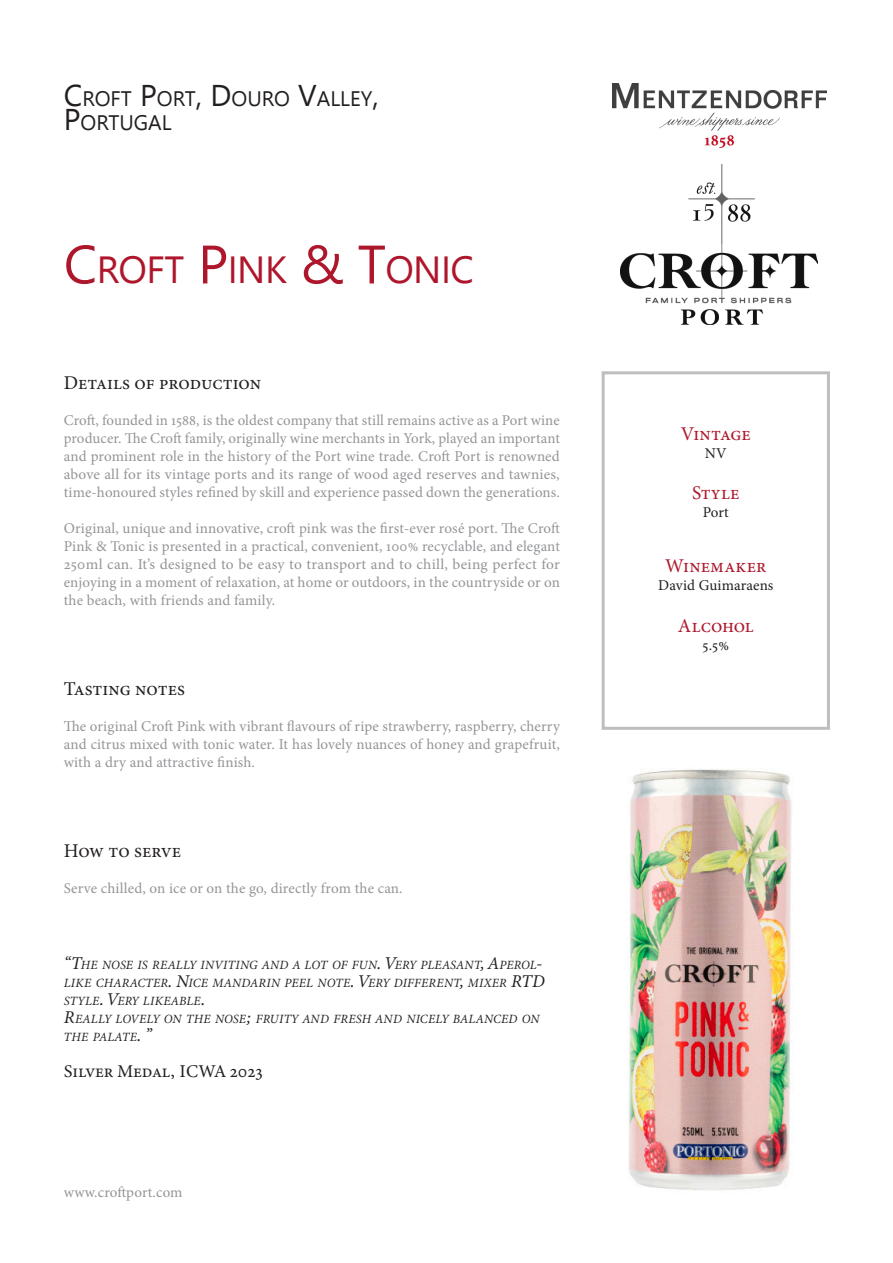
<style>
.page{position:relative;width:893px;height:1263px;background:#fff}
.page>*{position:absolute;margin:0;border:0;box-sizing:border-box;transform-origin:0 0}
._1_2_Wine_Name{font:37.8px "Leelawadee";letter-spacing:-.015em;color:#ae172b}
.t1{font:21px/24px "Leelawadee";color:#231f20}
._1_3_Taste_note_text{font:19.5px "Minion Pro";letter-spacing:-.005em;color:#231f20}
._2_0_More_info_Heade{font:19.5px "Minion Pro";letter-spacing:.005em;color:#ae172b}
._2_0_More_info_Heade-2{font:19.5px "Minion Pro";letter-spacing:-.025em;color:#ae172b}
._1_5_Press_quote_Bol{font:18px "Minion Variable Concept";letter-spacing:.005em;color:#231f20}
._1_0_Taste_note_main{font:15px/18px "Minion Pro";letter-spacing:.01em;color:#939598;text-align:justify}
._2_1_More_info_Heade{font:15px "Minion Pro";color:#231f20}
._1_4_Press_quote_ita{font:italic 12.6px/18px "Minion Variable Concept";letter-spacing:.02em;color:#231f20}
.s1{font-size:30px}
.s2{font-size:54px}
.s3{font-size:18px}
</style>
<div class="page">
<img style="left:612px;top:84px;width:215px;height:63px">
<div style="left:602px;top:371px;width:228px;height:359px;border:3px solid #bcbec0"></div>
<img style="left:621px;top:164px;width:197px;height:160px">
<img style="left:628px;top:769px;width:164px;height:421px">
<h2 class="t1" style="left:64px;top:87px;width:317px"><span class="s1">C</span>ROFT <span class="s1">P</span>ORT<span class="s1">, D</span>OURO <span class="s1">V</span>ALLEY<span class="s1">,<br>P</span>ORTUGAL</h2>
<p class="_1_2_Wine_Name" style="left:64px;top:248px;width:408px"><span class="s2">C</span>ROFT <span class="s2">P</span>INK <span class="s2">&amp; T</span>ONIC</p>
<p class="_1_3_Taste_note_text" style="left:64px;top:369px;width:199px">Details of production</p>
<p class="_1_0_Taste_note_main" style="left:64px;top:411px;width:498px">Croft, founded in 1588, is the oldest company that still remains active as a Port wine producer. The Croft family, originally wine merchants in York, played an important and prominent role in the history of the Port wine trade. Croft Port is renowned above all for its vintage ports and its range of wood aged reserves and tawnies, time-honoured styles refined by skill and experience passed down the generations.</p>
<p class="_1_0_Taste_note_main" style="left:64px;top:519px;width:498px">Original, unique and innovative, croft pink was the first-ever rosé port. The Croft Pink &amp; Tonic is presented in a practical, convenient, 100% recyclable, and elegant 250ml can. It’s designed to be easy to transport and to chill, being perfect for enjoying in a moment of relaxation, at home or outdoors, in the countryside or on the beach, with friends and family.</p>
<p class="_1_3_Taste_note_text" style="left:64px;top:675px;width:123px">Tasting notes</p>
<p class="_1_0_Taste_note_main" style="left:64px;top:717px;width:498px">The original Croft Pink with vibrant flavours of ripe strawberry, raspberry, cherry and citrus mixed with tonic water. It has lovely nuances of honey and grapefruit, with a dry and attractive finish.</p>
<p class="_1_3_Taste_note_text" style="left:64px;top:837px;width:119px">How to serve</p>
<p class="_1_0_Taste_note_main" style="left:64px;top:879px;width:340px">Serve chilled, on ice or on the go, directly from the can.</p>
<p class="_1_4_Press_quote_ita" style="left:64px;top:956px;width:482px"><span class="s3">“T</span>HE NOSE IS REALLY INVITING AND A LOT OF FUN<span class="s3">. V</span>ERY PLEASANT<span class="s3">, A</span>PEROL<span class="s3">-<br></span>LIKE CHARACTER<span class="s3">. N</span>ICE MANDARIN PEEL NOTE<span class="s3">. V</span>ERY DIFFERENT<span class="s3">,</span> MIXER <span class="s3">RTD<br></span>STYLE<span class="s3">. V</span>ERY LIKEABLE<span class="s3">.</span></p>
<p class="_1_4_Press_quote_ita" style="left:64px;top:1010px;width:477px"><span class="s3">R</span>EALLY LOVELY ON THE NOSE<span class="s3">;</span> FRUITY AND FRESH AND NICELY BALANCED ON<br>THE PALATE<span class="s3">. ”</span></p>
<p class="_1_5_Press_quote_Bol" style="left:64px;top:1059px;width:201px">Silver Medal, ICWA 2023</p>
<p class="_1_0_Taste_note_main" style="left:64px;top:1183px;width:120px">www.croftport.com</p>
<p class="_2_0_More_info_Heade-2" style="left:681px;top:420px;width:72px">Vintage</p>
<p class="_2_1_More_info_Heade" style="left:705px;top:443px;width:23px">NV</p>
<p class="_2_0_More_info_Heade" style="left:692px;top:480px;width:49px">Style</p>
<p class="_2_1_More_info_Heade" style="left:703px;top:502px;width:28px">Port</p>
<p class="_2_0_More_info_Heade" style="left:665px;top:553px;width:103px">Winemaker</p>
<p class="_2_1_More_info_Heade" style="left:658px;top:576px;width:117px">David Guimaraens</p>
<p class="_2_0_More_info_Heade" style="left:678px;top:612px;width:77px">Alcohol</p>
<p class="_2_1_More_info_Heade" style="left:702px;top:635px;width:28px">5.5%</p>
</div>
